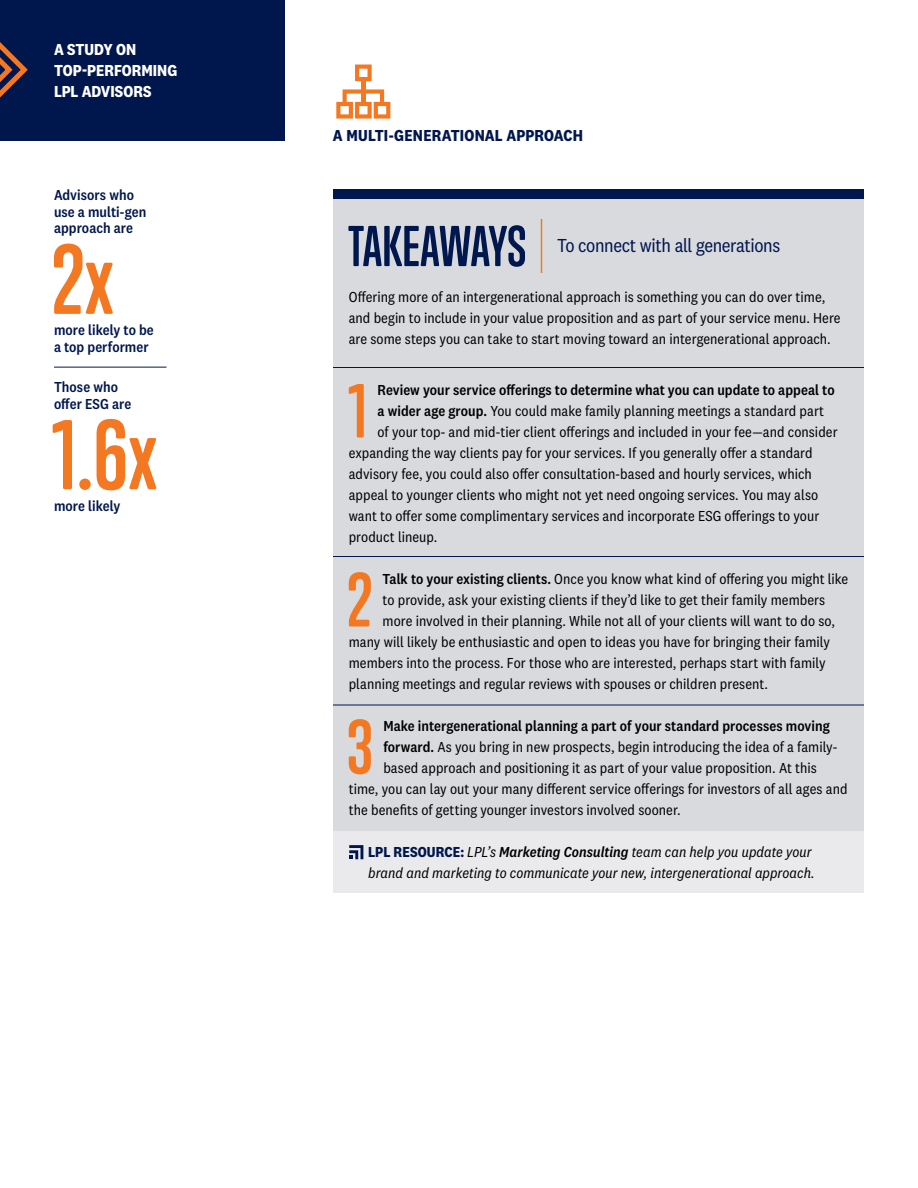
<style>
.page{position:relative;width:918px;height:1188px;background:#fff}
.page>*{position:absolute;margin:0;border:0;box-sizing:border-box;transform-origin:0 0}
.t1{font:700 90.3px "Trump Soft Pro";color:#f47722}
.t2{font:700 69.9px "Trump Soft Pro";color:#f47722}
.t3{font:700 52.5px "Trump Soft Pro";letter-spacing:-.005em;color:#00174d}
.t4{font:19.5px "National 2 Narrow";letter-spacing:-.02em;color:#00174d}
.t5{font:700 16.5px/21px "National 2 Narrow";color:#fff}
.t6{font:700 16.5px "National 2 Narrow";letter-spacing:.01em;color:#00174d}
.t7{font:15px/21px "National 2 Narrow";letter-spacing:.005em;color:#000}
.t8{font:500 15px "National 2 Narrow";letter-spacing:.005em;color:#000}
.t9{font:italic 15px/21px "National 2 Narrow";color:#000}
.t10{font:500 15px/16.5px "National 2 Narrow";letter-spacing:.005em;color:#00174d}
.s1{font-weight:500}
.s2{font-weight:700;font-style:normal;color:#00174d}
</style>
<div class="page">
<div style="left:333px;top:194px;width:531px;height:695px;background:#d8dade"></div>
<div style="left:333px;top:189px;width:531px;height:10px;background:#00174d"></div>
<div style="left:333px;top:831px;width:531px;height:62px;background:#eaeaec"></div>
<div style="left:0;top:0;width:284px;height:141px;background:#00174d"></div>
<svg style="left:0;top:42px;width:28px;height:56px"></svg>
<hr style="left:541px;top:219px;width:1px;height:54px;background:#f47722">
<hr style="left:333px;top:367px;width:531px;height:1px;background:#00174d">
<hr style="left:333px;top:556px;width:531px;height:1px;background:#00174d">
<hr style="left:333px;top:705px;width:531px;height:1px;background:#00174d">
<svg style="left:349px;top:845px;width:14px;height:14px"></svg>
<hr style="left:361px;top:79px;width:4px;height:25px;background:#f47722">
<svg style="left:355px;top:65px;width:17px;height:16px"></svg>
<svg style="left:336px;top:89px;width:54px;height:30px"></svg>
<hr style="left:54px;top:367px;width:112px;height:1px;background:#00174d">
<p class="t5" style="left:54px;top:38px;width:125px">A STUDY ON<br>TOP-PERFORMING<br>LPL ADVISORS</p>
<p class="t10" style="left:54px;top:187px;width:94px">Advisors who use a multi-gen approach are</p>
<h1 class="t1" style="left:52px;top:225px;width:63px">2x</h1>
<p class="t10" style="left:54px;top:322px;width:101px">more likely to be a top performer</p>
<p class="t10" style="left:54px;top:379px;width:79px">Those who offer ESG are</p>
<h1 class="t1" style="left:52px;top:400px;width:107px">1.6x</h1>
<p class="t10" style="left:54px;top:497px;width:68px">more likely</p>
<p class="t6" style="left:333px;top:125px;width:252px">A MULTI-GENERATIONAL APPROACH</p>
<h3 class="t3" style="left:348px;top:214px;width:180px">TAKEAWAYS</h3>
<h3 class="t4" style="left:557px;top:234px;width:224px">To connect with all generations</h3>
<p class="t7" style="left:349px;top:287px;width:493px">Offering more of an intergenerational approach is something you can do over time, and begin to include in your value proposition and as part of your service menu. Here are some steps you can take to start moving toward an intergenerational approach.</p>
<h2 class="t2" style="left:348px;top:368px;width:20px">1</h2>
<p class="t8" style="left:378px;top:382px;width:459px">Review your service offerings to determine what you can update to appeal to</p>
<p class="t7" style="left:378px;top:401px;width:448px"><span class="s1">a wider age group.</span> You could make family planning meetings a standard part</p>
<p class="t7" style="left:378px;top:422px;width:461px">of your top- and mid-tier client offerings and included in your fee—and consider</p>
<p class="t7" style="left:349px;top:443px;width:465px">expanding the way clients pay for your services. If you generally offer a standard</p>
<p class="t7" style="left:349px;top:464px;width:465px">advisory fee, you could also offer consultation-based and hourly services, which</p>
<p class="t7" style="left:349px;top:485px;width:471px">appeal to younger clients who might not yet need ongoing services. You may also</p>
<p class="t7" style="left:349px;top:506px;width:472px">want to offer some complimentary services and incorporate ESG offerings to your</p>
<p class="t7" style="left:349px;top:527px;width:90px">product lineup.</p>
<h2 class="t2" style="left:347px;top:557px;width:27px">2</h2>
<p class="t7" style="left:383px;top:569px;width:467px"><span class="s1">Talk to your existing clients.</span> Once you know what kind of offering you might like</p>
<p class="t7" style="left:383px;top:590px;width:444px">to provide, ask your existing clients if they’d like to get their family members</p>
<p class="t7" style="left:383px;top:611px;width:454px">more involved in their planning. While not all of your clients will want to do so,</p>
<p class="t7" style="left:349px;top:632px;width:483px">many will likely be enthusiastic and open to ideas you have for bringing their family</p>
<p class="t7" style="left:349px;top:653px;width:478px">members into the process. For those who are interested, perhaps start with family</p>
<p class="t7" style="left:349px;top:674px;width:421px">planning meetings and regular reviews with spouses or children present.</p>
<h2 class="t2" style="left:347px;top:704px;width:28px">3</h2>
<p class="t8" style="left:383px;top:718px;width:448px">Make intergenerational planning a part of your standard processes moving</p>
<p class="t7" style="left:383px;top:737px;width:456px"><span class="s1">forward.</span> As you bring in new prospects, begin introducing the idea of a family-</p>
<p class="t7" style="left:383px;top:758px;width:435px">based approach and positioning it as part of your value proposition. At this</p>
<p class="t7" style="left:349px;top:779px;width:500px">time, you can lay out your many different service offerings for investors of all ages and</p>
<p class="t7" style="left:349px;top:800px;width:334px">the benefits of getting younger investors involved sooner.</p>
<p class="t9" style="left:368px;top:842px;width:448px"><span class="s2">LPL RESOURCE:</span> LPL’s <span class="s1">Marketing Consulting</span> team can help you update your brand and marketing to communicate your new, intergenerational approach.</p>
</div>
